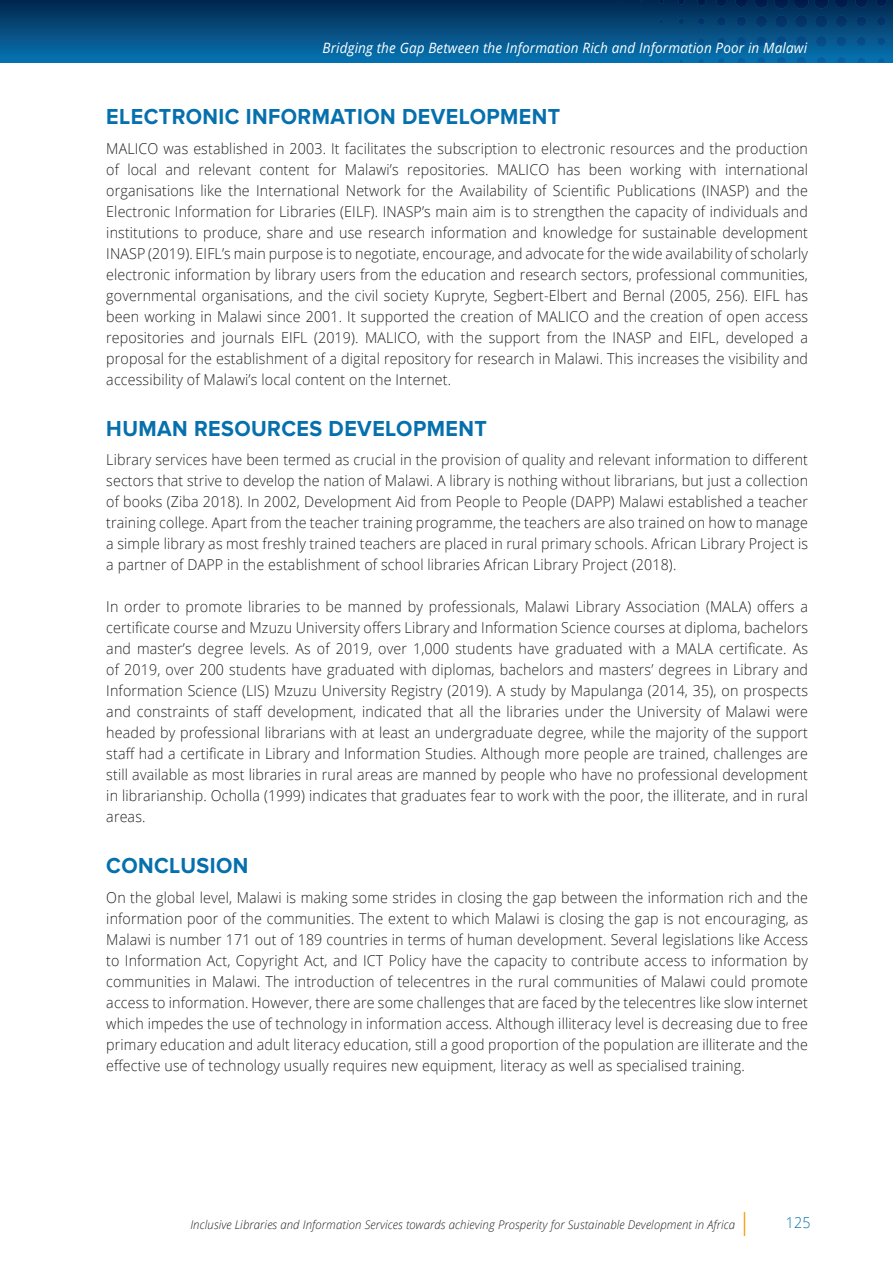
<style>
.page{position:relative;width:893px;height:1263px;background:#fff}
.page>*{position:absolute;margin:0;border:0;box-sizing:border-box;transform-origin:0 0}
.t1{font:700 22.5px "Proxima Nova";letter-spacing:.02em;color:#0570ad;scale:.95 1}
.t2{font:300 15px/21px "Open Sans";letter-spacing:.01em;color:#231f20;text-align:justify;scale:.95 1}
.t3{font:300 15px "Open Sans";color:#0570ad;scale:.95 1}
.t4{font:italic 14.25px "Open Sans";letter-spacing:.01em;color:#fff;scale:.95 1}
.t5{font:italic 300 12px "Open Sans";letter-spacing:.01em;color:#231f20;scale:.95 1}
</style>
<div class="page">
<div style="left:0;top:0;width:893px;height:62px;background:linear-gradient(to bottom,#03264d,#0772b0)"></div>
<svg style="left:718px;top:58px;width:6px;height:4px"></svg>
<svg style="left:738px;top:58px;width:7px;height:4px"></svg>
<svg style="left:757px;top:57px;width:8px;height:5px"></svg>
<svg style="left:777px;top:57px;width:9px;height:5px"></svg>
<svg style="left:797px;top:57px;width:9px;height:5px"></svg>
<svg style="left:817px;top:57px;width:9px;height:5px"></svg>
<svg style="left:837px;top:57px;width:8px;height:5px"></svg>
<svg style="left:858px;top:58px;width:7px;height:4px"></svg>
<svg style="left:878px;top:58px;width:6px;height:4px"></svg>
<svg style="left:679px;top:39px;width:4px;height:5px"></svg>
<svg style="left:698px;top:38px;width:6px;height:6px"></svg>
<svg style="left:718px;top:38px;width:7px;height:7px"></svg>
<svg style="left:737px;top:37px;width:9px;height:9px"></svg>
<svg style="left:756px;top:37px;width:10px;height:9px"></svg>
<svg style="left:776px;top:36px;width:10px;height:11px"></svg>
<svg style="left:796px;top:36px;width:11px;height:11px"></svg>
<svg style="left:816px;top:36px;width:11px;height:11px"></svg>
<svg style="left:836px;top:36px;width:10px;height:10px"></svg>
<svg style="left:857px;top:37px;width:9px;height:9px"></svg>
<svg style="left:877px;top:38px;width:8px;height:7px"></svg>
<svg style="left:659px;top:20px;width:4px;height:3px"></svg>
<svg style="left:679px;top:19px;width:5px;height:5px"></svg>
<svg style="left:698px;top:18px;width:7px;height:7px"></svg>
<svg style="left:717px;top:17px;width:9px;height:9px"></svg>
<svg style="left:736px;top:16px;width:10px;height:11px"></svg>
<svg style="left:756px;top:16px;width:11px;height:11px"></svg>
<svg style="left:775px;top:15px;width:12px;height:13px"></svg>
<svg style="left:795px;top:15px;width:13px;height:13px"></svg>
<svg style="left:815px;top:15px;width:12px;height:13px"></svg>
<svg style="left:835px;top:16px;width:12px;height:11px"></svg>
<svg style="left:856px;top:16px;width:10px;height:11px"></svg>
<svg style="left:877px;top:17px;width:9px;height:9px"></svg>
<svg style="left:659px;top:0;width:4px;height:4px"></svg>
<svg style="left:678px;top:0;width:6px;height:5px"></svg>
<svg style="left:697px;top:0;width:8px;height:5px"></svg>
<svg style="left:716px;top:0;width:10px;height:6px"></svg>
<svg style="left:736px;top:0;width:11px;height:7px"></svg>
<svg style="left:755px;top:0;width:13px;height:8px"></svg>
<img style="left:774px;top:0;width:14px;height:8px">
<img style="left:794px;top:0;width:15px;height:9px">
<img style="left:814px;top:0;width:14px;height:9px">
<svg style="left:835px;top:0;width:13px;height:8px"></svg>
<svg style="left:855px;top:0;width:12px;height:7px"></svg>
<svg style="left:876px;top:0;width:10px;height:6px"></svg>
<svg style="left:744px;top:1212px;width:1px;height:24px"></svg>
<p class="t4" style="left:322px;top:38px;width:512px">Bridging the Gap Between the Information Rich and Information Poor in Malawi</p>
<h1 class="t1" style="left:106px;top:104px;width:479px">ELECTRONIC INFORMATION DEVELOPMENT</h1>
<p class="t2" style="left:106px;top:137px;width:740px">MALICO was established in 2003. It facilitates the subscription to electronic resources and the production of local and relevant content for Malawi’s repositories. MALICO has been working with international organisations like the International Network for the Availability of Scientific Publications (INASP) and the Electronic Information for Libraries (EILF). INASP’s main aim is to strengthen the capacity of individuals and institutions to produce, share and use research information and knowledge for sustainable development INASP (2019). EIFL’s main purpose is to negotiate, encourage, and advocate for the wide availability of scholarly electronic information by library users from the education and research sectors, professional communities, governmental organisations, and the civil society Kupryte, Segbert-Elbert and Bernal (2005, 256). EIFL has been working in Malawi since 2001. It supported the creation of MALICO and the creation of open access repositories and journals EIFL (2019). MALICO, with the support from the INASP and EIFL, developed a proposal for the establishment of a digital repository for research in Malawi. This increases the visibility and accessibility of Malawi’s local content on the Internet.</p>
<h1 class="t1" style="left:106px;top:415px;width:402px">HUMAN RESOURCES DEVELOPMENT</h1>
<p class="t2" style="left:106px;top:449px;width:740px">Library services have been termed as crucial in the provision of quality and relevant information to different sectors that strive to develop the nation of Malawi. A library is nothing without librarians, but just a collection of books (Ziba 2018). In 2002, Development Aid from People to People (DAPP) Malawi established a teacher training college. Apart from the teacher training programme, the teachers are also trained on how to manage a simple library as most freshly trained teachers are placed in rural primary schools. African Library Project is a partner of DAPP in the establishment of school libraries African Library Project (2018).</p>
<p class="t2" style="left:106px;top:596px;width:740px">In order to promote libraries to be manned by professionals, Malawi Library Association (MALA) offers a certificate course and Mzuzu University offers Library and Information Science courses at diploma, bachelors and master’s degree levels. As of 2019, over 1,000 students have graduated with a MALA certificate. As of 2019, over 200 students have graduated with diplomas, bachelors and masters’ degrees in Library and Information Science (LIS) Mzuzu University Registry (2019). A study by Mapulanga (2014, 35), on prospects and constraints of staff development, indicated that all the libraries under the University of Malawi were headed by professional librarians with at least an undergraduate degree, while the majority of the support staff had a certificate in Library and Information Studies. Although more people are trained, challenges are still available as most libraries in rural areas are manned by people who have no professional development in librarianship. Ocholla (1999) indicates that graduates fear to work with the poor, the illiterate, and in rural areas.</p>
<h1 class="t1" style="left:106px;top:853px;width:151px">CONCLUSION</h1>
<p class="t2" style="left:106px;top:886px;width:740px">On the global level, Malawi is making some strides in closing the gap between the information rich and the information poor of the communities. The extent to which Malawi is closing the gap is not encouraging, as Malawi is number 171 out of 189 countries in terms of human development. Several legislations like Access to Information Act, Copyright Act, and ICT Policy have the capacity to contribute access to information by communities in Malawi. The introduction of telecentres in the rural communities of Malawi could promote access to information. However, there are some challenges that are faced by the telecentres like slow internet which impedes the use of technology in information access. Although illiteracy level is decreasing due to free primary education and adult literacy education, still a good proportion of the population are illiterate and the effective use of technology usually requires new equipment, literacy as well as specialised training.</p>
<p class="t5" style="left:190px;top:1216px;width:575px">Inclusive Libraries and Information Services towards achieving Prosperity for Sustainable Development in Africa</p>
<p class="t3" style="left:786px;top:1212px;width:27px">125</p>
</div>
